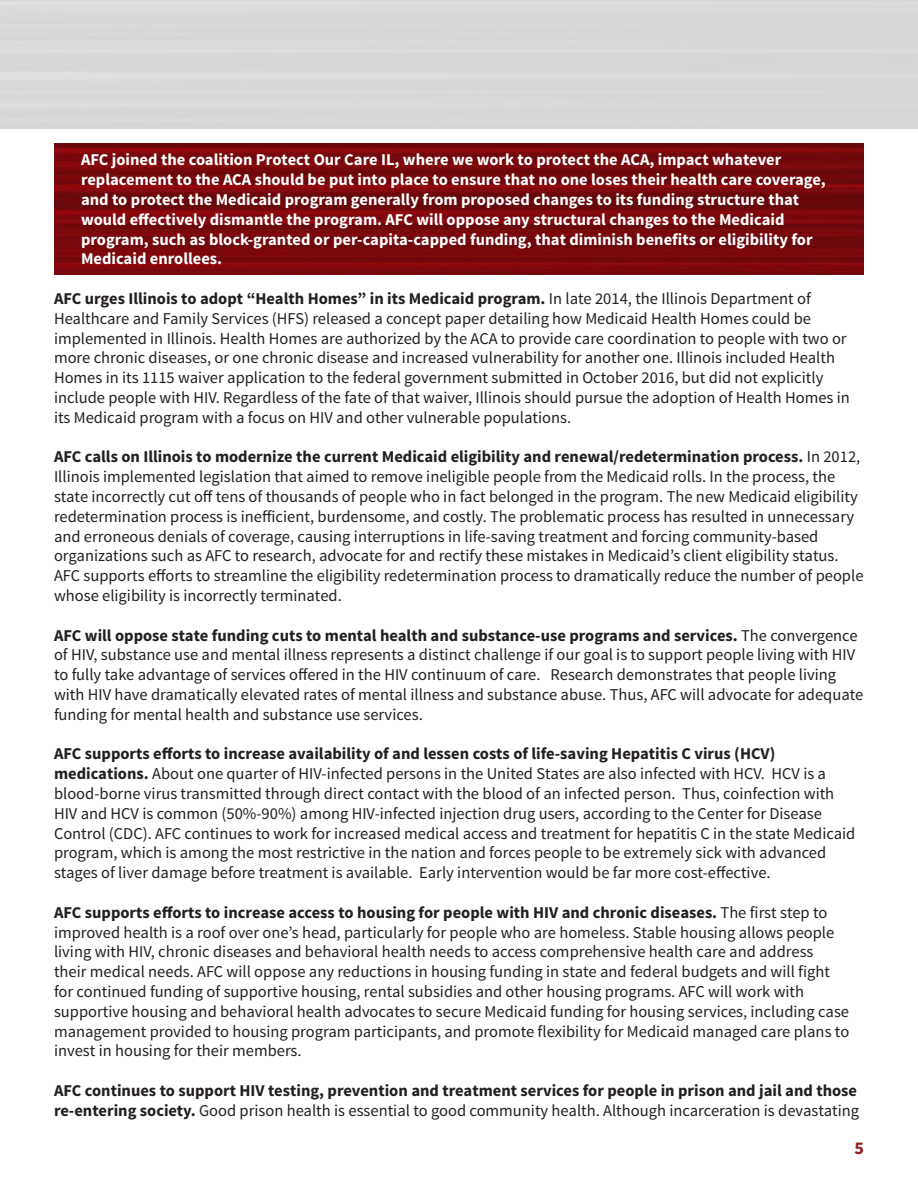
<style>
.page{position:relative;width:918px;height:1188px;background:#fff}
.page>*{position:absolute;margin:0;border:0;box-sizing:border-box;transform-origin:0 0}
.t1{font:700 18px "Source Sans Pro";color:#991d20}
.t2{font:16.5px/19.8px "Source Sans Pro";color:#231f20}
.t3{font:700 16.5px/19.8px "Source Sans Pro";color:#fff}
.t4{font:700 16.5px/19.8px "Source Sans Pro";color:#231f20}
.s1{font-weight:700}
.s2{font-weight:400}
</style>
<div class="page">
<img style="left:54px;top:144px;width:810px;height:131px">
<p class="t3" style="left:81px;top:151px;width:746px">AFC joined the coalition Protect Our Care IL, where we work to protect the ACA, impact whatever replacement to the ACA should be put into place to ensure that no one loses their health care coverage, and to protect the Medicaid program generally from proposed changes to its funding structure that would effectively dismantle the program. AFC will oppose any structural changes to the Medicaid program, such as block-granted or per-capita-capped funding, that diminish benefits or eligibility for Medicaid enrollees.</p>
<p class="t2" style="left:54px;top:289px;width:797px"><span class="s1">AFC urges Illinois to adopt “Health Homes” in its Medicaid program.</span> In late 2014, the Illinois Department of Healthcare and Family Services (HFS) released a concept paper detailing how Medicaid Health Homes could be implemented in Illinois. Health Homes are authorized by the ACA to provide care coordination to people with two or more chronic diseases, or one chronic disease and increased vulnerability for another one. Illinois included Health Homes in its 1115 waiver application to the federal government submitted in October 2016, but did not explicitly include people with HIV. Regardless of the fate of that waiver, Illinois should pursue the adoption of Health Homes in its Medicaid program with a focus on HIV and other vulnerable populations.</p>
<p class="t2" style="left:54px;top:447px;width:811px"><span class="s1">AFC calls on Illinois to modernize the current Medicaid eligibility and renewal/redetermination process.</span> In 2012, Illinois implemented legislation that aimed to remove ineligible people from the Medicaid rolls. In the process, the state incorrectly cut off tens of thousands of people who in fact belonged in the program. The new Medicaid eligibility redetermination process is inefficient, burdensome, and costly. The problematic process has resulted in unnecessary and erroneous denials of coverage, causing interruptions in life-saving treatment and forcing community-based organizations such as AFC to research, advocate for and rectify these mistakes in Medicaid’s client eligibility status.<br>AFC supports efforts to streamline the eligibility redetermination process to dramatically reduce the number of people whose eligibility is incorrectly terminated.</p>
<p class="t2" style="left:54px;top:625px;width:811px"><span class="s1">AFC will oppose state funding cuts to mental health and substance-use programs and services.</span> The convergence of HIV, substance use and mental illness represents a distinct challenge if our goal is to support people living with HIV to fully take advantage of services offered in the HIV continuum of care. Research demonstrates that people living with HIV have dramatically elevated rates of mental illness and substance abuse. Thus, AFC will advocate for adequate funding for mental health and substance use services.</p>
<p class="t2" style="left:54px;top:744px;width:803px"><span class="s1">AFC supports efforts to increase availability of and lessen costs of life-saving Hepatitis C virus (HCV) medications.</span> About one quarter of HIV-infected persons in the United States are also infected with HCV. HCV is a blood-borne virus transmitted through direct contact with the blood of an infected person. Thus, coinfection with HIV and HCV is common (50%-90%) among HIV-infected injection drug users, according to the Center for Disease Control (CDC). AFC continues to work for increased medical access and treatment for hepatitis C in the state Medicaid program, which is among the most restrictive in the nation and forces people to be extremely sick with advanced stages of liver damage before treatment is available. Early intervention would be far more cost-effective.</p>
<p class="t2" style="left:54px;top:903px;width:797px"><span class="s1">AFC supports efforts to increase access to housing for people with HIV and chronic diseases.</span> The first step to improved health is a roof over one’s head, particularly for people who are homeless. Stable housing allows people living with HIV, chronic diseases and behavioral health needs to access comprehensive health care and address their medical needs. AFC will oppose any reductions in housing funding in state and federal budgets and will fight for continued funding of supportive housing, rental subsidies and other housing programs. AFC will work with supportive housing and behavioral health advocates to secure Medicaid funding for housing services, including case management provided to housing program participants, and promote flexibility for Medicaid managed care plans to invest in housing for their members.</p>
<p class="t4" style="left:54px;top:1081px;width:807px">AFC continues to support HIV testing, prevention and treatment services for people in prison and jail and those re-entering society. <span class="s2">Good prison health is essential to good community health. Although incarceration is devastating</span></p>
<p class="t1" style="left:854px;top:1136px;width:11px">5</p>
</div>
